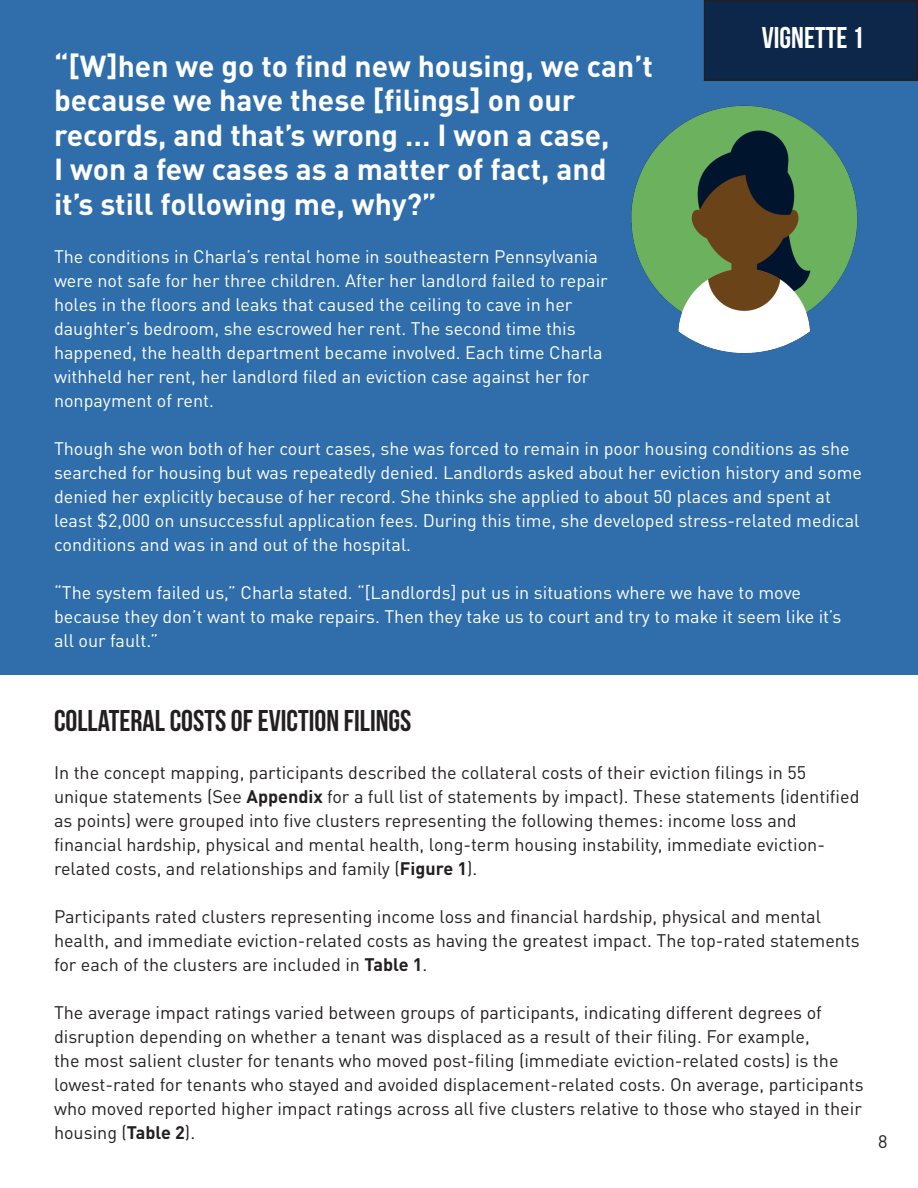
<style>
.page{position:relative;width:918px;height:1188px;background:#fff}
.page>*{position:absolute;margin:0;border:0;box-sizing:border-box;transform-origin:0 0}
.t1{font:700 30px/34.5px "DINOT";color:#fff}
.Subhead_2{font:30px "Bebas Neue";color:#231f20}
.t2{font:30px "Bebas Neue";color:#fff}
.t3{font:18px/24px "DINOT";color:#231f20}
.t4{font:18px/24px "DINOT";color:#fff}
.s1{font-weight:700}
</style>
<div class="page">
<div style="left:0;top:0;width:918px;height:675px;background:#306eab"></div>
<img style="left:631px;top:105px;width:227px;height:249px">
<div style="left:705px;top:1px;width:212px;height:79px;background:#0d274a"></div>
<div style="left:704px;top:0;width:214px;height:81px;border:2px solid #231f20"></div>
<h1 class="t2" style="left:762px;top:21px;width:104px">VIGNETTE 1</h1>
<p class="t1" style="left:54px;top:48px;width:601px">“[W]hen we go to find new housing, we can’t because we have these [filings] on our records, and that’s wrong … I won a case,<br>I won a few cases as a matter of fact, and it’s still following me, why?”</p>
<p class="t4" style="left:54px;top:244px;width:555px">The conditions in Charla’s rental home in southeastern Pennsylvania were not safe for her three children. After her landlord failed to repair holes in the floors and leaks that caused the ceiling to cave in her daughter’s bedroom, she escrowed her rent. The second time this happened, the health department became involved. Each time Charla withheld her rent, her landlord filed an eviction case against her for nonpayment of rent.</p>
<p class="t4" style="left:54px;top:436px;width:810px">Though she won both of her court cases, she was forced to remain in poor housing conditions as she searched for housing but was repeatedly denied. Landlords asked about her eviction history and some denied her explicitly because of her record. She thinks she applied to about 50 places and spent at least $2,000 on unsuccessful application fees. During this time, she developed stress-related medical conditions and was in and out of the hospital.</p>
<p class="t4" style="left:54px;top:580px;width:789px">“The system failed us,” Charla stated. “[Landlords] put us in situations where we have to move because they don’t want to make repairs. Then they take us to court and try to make it seem like it’s all our fault.”</p>
<p class="Subhead_2" style="left:54px;top:704px;width:359px">COLLATERAL COSTS OF EVICTION FILINGS</p>
<p class="t3" style="left:54px;top:760px;width:807px">In the concept mapping, participants described the collateral costs of their eviction filings in 55 unique statements (See <span class="s1">Appendix</span> for a full list of statements by impact). These statements (identified as points) were grouped into five clusters representing the following themes: income loss and financial hardship, physical and mental health, long-term housing instability, immediate eviction&shy;related costs, and relationships and family (<span class="s1">Figure 1</span>).</p>
<p class="t3" style="left:54px;top:904px;width:807px">Participants rated clusters representing income loss and financial hardship, physical and mental health, and immediate eviction-related costs as having the greatest impact. The top-rated statements for each of the clusters are included in <span class="s1">Table 1</span>.</p>
<p class="t3" style="left:54px;top:1000px;width:811px">The average impact ratings varied between groups of participants, indicating different degrees of disruption depending on whether a tenant was displaced as a result of their filing. For example,<br>the most salient cluster for tenants who moved post-filing (immediate eviction-related costs) is the lowest-rated for tenants who stayed and avoided displacement-related costs. On average, participants who moved reported higher impact ratings across all five clusters relative to those who stayed in their housing (<span class="s1">Table 2</span>).</p>
<p class="t3" style="left:878px;top:1129px;width:11px">8</p>
</div>
